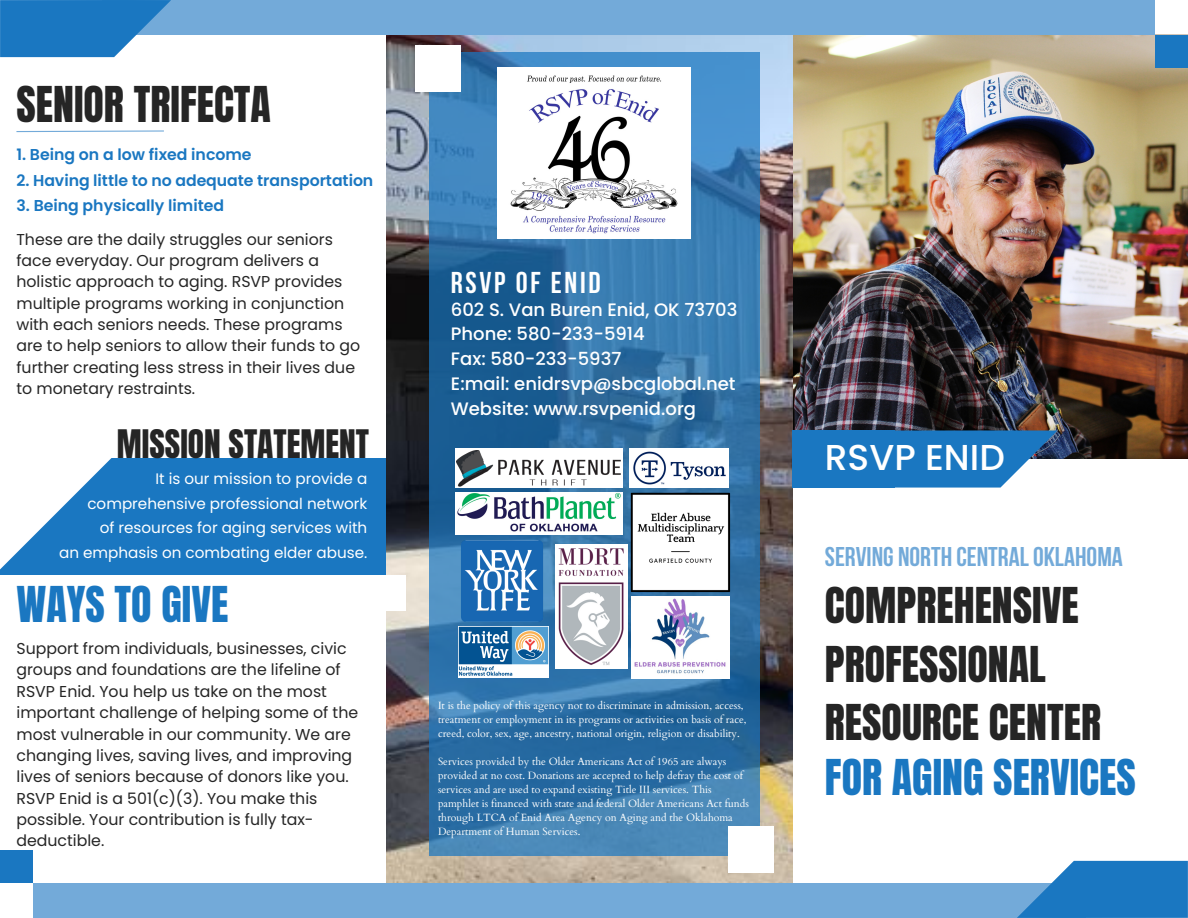
<style>
.page{position:relative;width:1188px;height:918px;background:#fff}
.page>*{position:absolute;margin:0;border:0;box-sizing:border-box;transform-origin:0 0}
.t1{font:42px/58.5px "Anton";color:#252525}
.t2{font:42px "Anton";color:#1a77c1}
.t3{font:500 36px "Poppins";color:#fff}
.t4{font:33.45px "Anton";color:#252525}
.t5{font:700 30px "Bebas Neue";letter-spacing:.09em;color:#fff}
.t6{font:700 27px "Bebas Neue";color:#73aad9}
.t7{font:500 18px/24.8px "Poppins";color:#fff}
.t8{font:15.75px/21.3px "Poppins";color:#252525}
.t9{font:600 15.75px "Poppins";color:#1a77c1}
.t10{font:15.15px/24.8px "Poppins";color:#fff;text-align:right}
.t11{font:10.5px/14px "Cardo";color:#fff}
</style>
<div class="page">
<img style="left:792px;top:35px;width:396px;height:424px">
<svg style="left:0;top:458px;width:386px;height:117px;background:#3b8aca"></svg>
<img style="left:386px;top:35px;width:406px;height:848px">
<div style="left:33px;top:883px;width:1052px;height:35px;background:#73aad9"></div>
<svg style="left:1017px;top:861px;width:171px;height:57px"></svg>
<svg style="left:894px;top:430px;width:163px;height:58px;background:#3a86c4"></svg>
<div style="left:792px;top:430px;width:102px;height:58px;background:#1a77c1"></div>
<div style="left:103px;top:0;width:1052px;height:35px;background:#73aad9"></div>
<svg style="left:0;top:0;width:171px;height:57px"></svg>
<div style="left:0;top:850px;width:33px;height:33px;background:#1a77c1"></div>
<svg style="left:429px;top:52px;width:330px;height:804px;background:#3374a9"></svg>
<svg style="left:16px;top:130px;width:148px;height:3px"></svg>
<div style="left:1155px;top:35px;width:33px;height:33px;background:#1a77c1"></div>
<img style="left:498px;top:68px;width:192px;height:171px">
<div style="left:455px;top:448px;width:167px;height:40px;background:#fff"></div>
<img style="left:457px;top:451px;width:163px;height:36px">
<img style="left:632px;top:596px;width:97px;height:82px">
<img style="left:458px;top:626px;width:90px;height:51px">
<img style="left:630px;top:448px;width:99px;height:40px">
<img style="left:460px;top:539px;width:84px;height:84px">
<img style="left:455px;top:493px;width:168px;height:41px">
<div style="left:555px;top:544px;width:72px;height:125px;background:#fff"></div>
<img style="left:558px;top:548px;width:66px;height:117px">
<img style="left:630px;top:493px;width:103px;height:100px">
<div style="left:415px;top:46px;width:46px;height:46px;background:#fff"></div>
<div style="left:0;top:575px;width:405px;height:36px;background:#fff"></div>
<div style="left:728px;top:826px;width:45px;height:46px;background:#fff"></div>
<p class="t1" style="left:16px;top:75px;width:256px">SENIOR TRIFECTA</p>
<p class="t9" style="left:16px;top:143px;width:237px">1. Being on a low fixed income</p>
<p class="t9" style="left:16px;top:169px;width:358px">2. Having little to no adequate transportation</p>
<p class="t9" style="left:16px;top:195px;width:209px">3. Being physically limited</p>
<p class="t8" style="left:16px;top:228px;width:345px">These are the daily struggles our seniors face everyday. Our program delivers a holistic approach to aging. RSVP provides multiple programs working in conjunction with each seniors needs. These programs are to help seniors to allow their funds to go further creating less stress in their lives due to monetary restraints.</p>
<p class="t4" style="left:117px;top:419px;width:254px">MISSION STATEMENT</p>
<p class="t10" style="left:87px;top:466px;width:281px">It is our mission to provide a comprehensive professional network</p>
<h4 class="t10" style="left:100px;top:516px;width:269px">of resources for aging services with</h4>
<h6 class="t10" style="left:59px;top:540px;width:310px">an emphasis on combating elder abuse.</h6>
<p class="t2" style="left:16px;top:575px;width:213px">WAYS TO GIVE</p>
<p class="t8" style="left:16px;top:638px;width:332px">Support from individuals, businesses, civic groups and foundations are the lifeline of</p>
<p class="t8" style="left:16px;top:681px;width:343px">RSVP Enid. You help us take on the most important challenge of helping some of the most vulnerable in our community. We are changing lives, saving lives, and improving lives of seniors because of donors like you.<br>RSVP Enid is a 501(c)(3). You make this possible. Your contribution is fully tax&shy;deductible.</p>
<p class="t5" style="left:451px;top:270px;width:151px">RSVP OF ENID</p>
<h3 class="t7" style="left:451px;top:297px;width:288px">602 S. Van Buren Enid, OK 73703<br>Phone: 580-233-5914<br>Fax: 580-233-5937<br>E:mail: enidrsvp@sbcglobal.net<br>Website: www.rsvpenid.org</h3>
<p class="t11" style="left:438px;top:699px;width:310px">It is the policy of this agency not to discriminate in admission, access, treatment or employment in its programs or activities on basis of race, creed, color, sex, age, ancestry, national origin, religion or disability.</p>
<h2 class="t11" style="left:438px;top:755px;width:312px">Services provided by the Older Americans Act of 1965 are always provided at no cost. Donations are accepted to help defray the cost of services and are used to expand existing Title III services. This pamphlet is financed with state and federal Older Americans Act funds through LTCA of Enid Area Agency on Aging and the Oklahoma Department of Human Services.</h2>
<h1 class="t3" style="left:825px;top:432px;width:182px">RSVP ENID</h1>
<p class="t6" style="left:825px;top:546px;width:300px">SERVING NORTH CENTRALOKLAHOMA</p>
<p class="t1" style="left:825px;top:577px;width:278px">COMPREHENSIVE<br>PROFESSIONAL<br>RESOURCE CENTER</p>
<p class="t2" style="left:825px;top:748px;width:312px">FOR AGING SERVICES</p>
</div>
